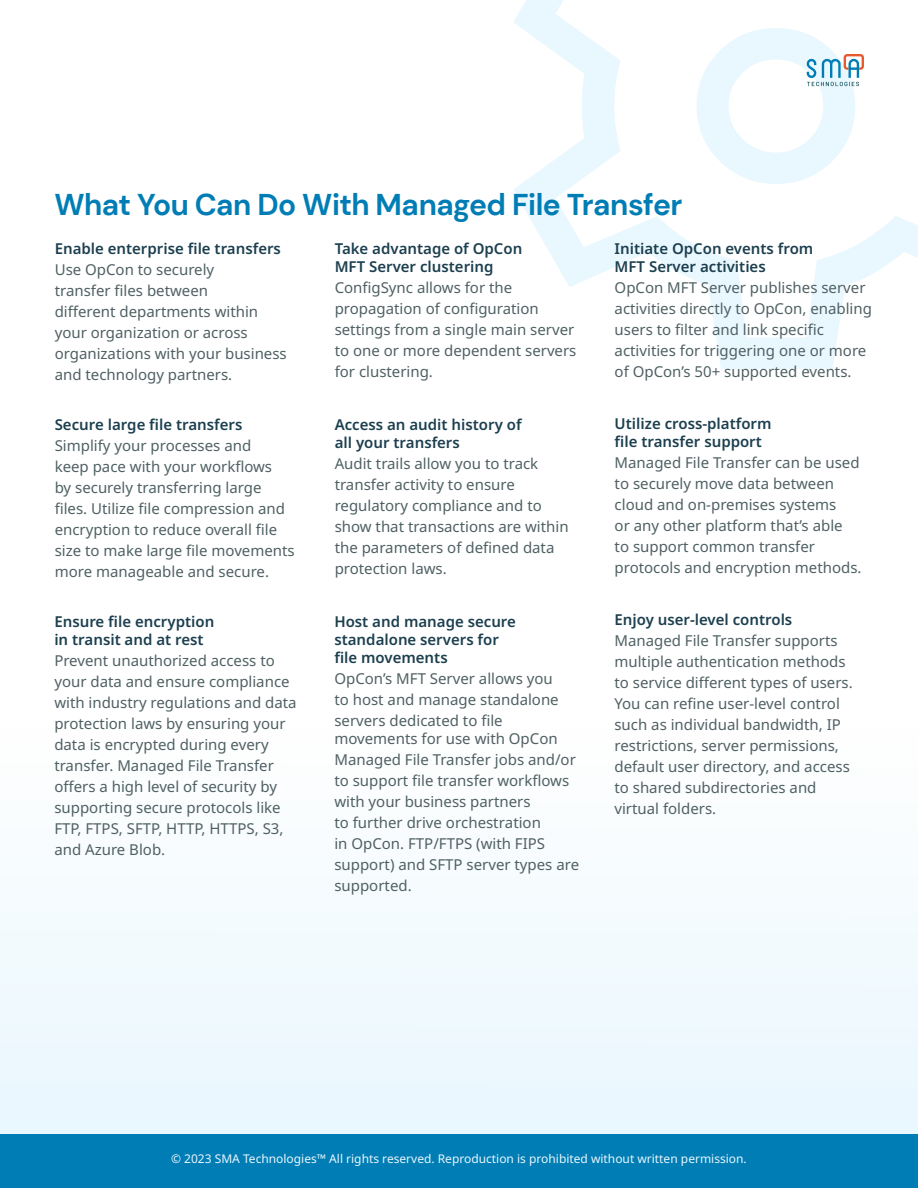
<style>
.page{position:relative;width:918px;height:1188px;background:#fff}
.page>*{position:absolute;margin:0;border:0;box-sizing:border-box;transform-origin:0 0}
.subhead{font:700 30px "DM Sans";letter-spacing:-.02em;color:#007db5}
.body_black{font:15px/21px "Noto Sans";color:#4f6063}
.body_black-2{font:600 15px/18px "Noto Sans";color:#1c3f4f}
.body_black-3{font:12px "Noto Sans";color:#e9f7fe}
</style>
<div class="page">
<div style="left:0;top:729px;width:918px;height:405px;background:#f4fbfe"></div>
<div style="left:0;top:1134px;width:918px;height:54px;background:#007db5"></div>
<svg style="left:514px;top:0;width:404px;height:369px"></svg>
<svg style="left:806px;top:54px;width:58px;height:32px"></svg>
<p class="subhead" style="left:54px;top:185px;width:630px">What You Can Do With Managed File Transfer</p>
<p class="body_black-2" style="left:55px;top:240px;width:228px">Enable enterprise file transfers</p>
<p class="body_black" style="left:55px;top:259px;width:234px">Use OpCon to securely<br>transfer files between<br>different departments within your organization or across organizations with your business and technology partners.</p>
<p class="body_black-2" style="left:55px;top:416px;width:189px">Secure large file transfers</p>
<p class="body_black" style="left:55px;top:435px;width:242px">Simplify your processes and<br>keep pace with your workflows<br>by securely transferring large files. Utilize file compression and encryption to reduce overall file size to make large file movements more manageable and secure.</p>
<p class="body_black-2" style="left:54px;top:613px;width:161px">Ensure file encryption</p>
<p class="body_black-2" style="left:54px;top:631px;width:151px">in transit and at rest</p>
<p class="body_black" style="left:54px;top:650px;width:244px">Prevent unauthorized access to your data and ensure compliance with industry regulations and data protection laws by ensuring your data is encrypted during every transfer. Managed File Transfer offers a high level of security by supporting secure protocols like<br>FTP, FTPS, SFTP, HTTP, HTTPS, S3, and Azure Blob.</p>
<p class="body_black-2" style="left:335px;top:240px;width:189px">Take advantage of OpCon</p>
<p class="body_black-2" style="left:335px;top:258px;width:160px">MFT Server clustering</p>
<p class="body_black" style="left:335px;top:277px;width:243px">ConfigSync allows for the propagation of configuration settings from a single main server to one or more dependent servers for clustering.</p>
<p class="body_black-2" style="left:335px;top:415px;width:188px">Access an audit history of</p>
<p class="body_black-2" style="left:335px;top:433px;width:127px">all your transfers</p>
<p class="body_black" style="left:335px;top:453px;width:235px">Audit trails allow you to track transfer activity to ensure regulatory compliance and to show that transactions are within the parameters of defined data protection laws.</p>
<p class="body_black-2" style="left:334px;top:613px;width:183px">Host and manage secure standalone servers for</p>
<p class="body_black-2" style="left:334px;top:649px;width:115px">file movements</p>
<p class="body_black" style="left:334px;top:668px;width:226px">OpCon’s MFT Server allows you to host and manage standalone servers dedicated to file</p>
<p class="body_black" style="left:334px;top:728px;width:246px">movements for use with OpCon<br>Managed File Transfer jobs and/or to support file transfer workflows with your business partners<br>to further drive orchestration<br>in OpCon. FTP/FTPS (with FIPS support) and SFTP server types are supported.</p>
<p class="body_black-2" style="left:615px;top:240px;width:200px">Initiate OpCon events from</p>
<p class="body_black-2" style="left:615px;top:258px;width:153px">MFT Server activities</p>
<p class="body_black" style="left:615px;top:277px;width:259px">OpCon MFT Server publishes server activities directly to OpCon, enabling users to filter and link specific activities for triggering one or more of OpCon’s 50+ supported events.</p>
<p class="body_black-2" style="left:615px;top:415px;width:159px">Utilize cross-platform</p>
<p class="body_black-2" style="left:615px;top:433px;width:149px">file transfer support</p>
<p class="body_black" style="left:615px;top:452px;width:248px">Managed File Transfer can be used to securely move data between cloud and on-premises systems<br>or any other platform that’s able<br>to support common transfer protocols and encryption methods.</p>
<p class="body_black-2" style="left:614px;top:611px;width:179px">Enjoy user-level controls</p>
<p class="body_black" style="left:614px;top:630px;width:240px">Managed File Transfer supports multiple authentication methods to service different types of users.<br>You can refine user-level control such as individual bandwidth, IP restrictions, server permissions, default user directory, and access to shared subdirectories and virtual folders.</p>
<p class="body_black-3" style="left:171px;top:1150px;width:577px">© 2023 SMA Technologies™ All rights reserved. Reproduction is prohibited without written permission.</p>
</div>
